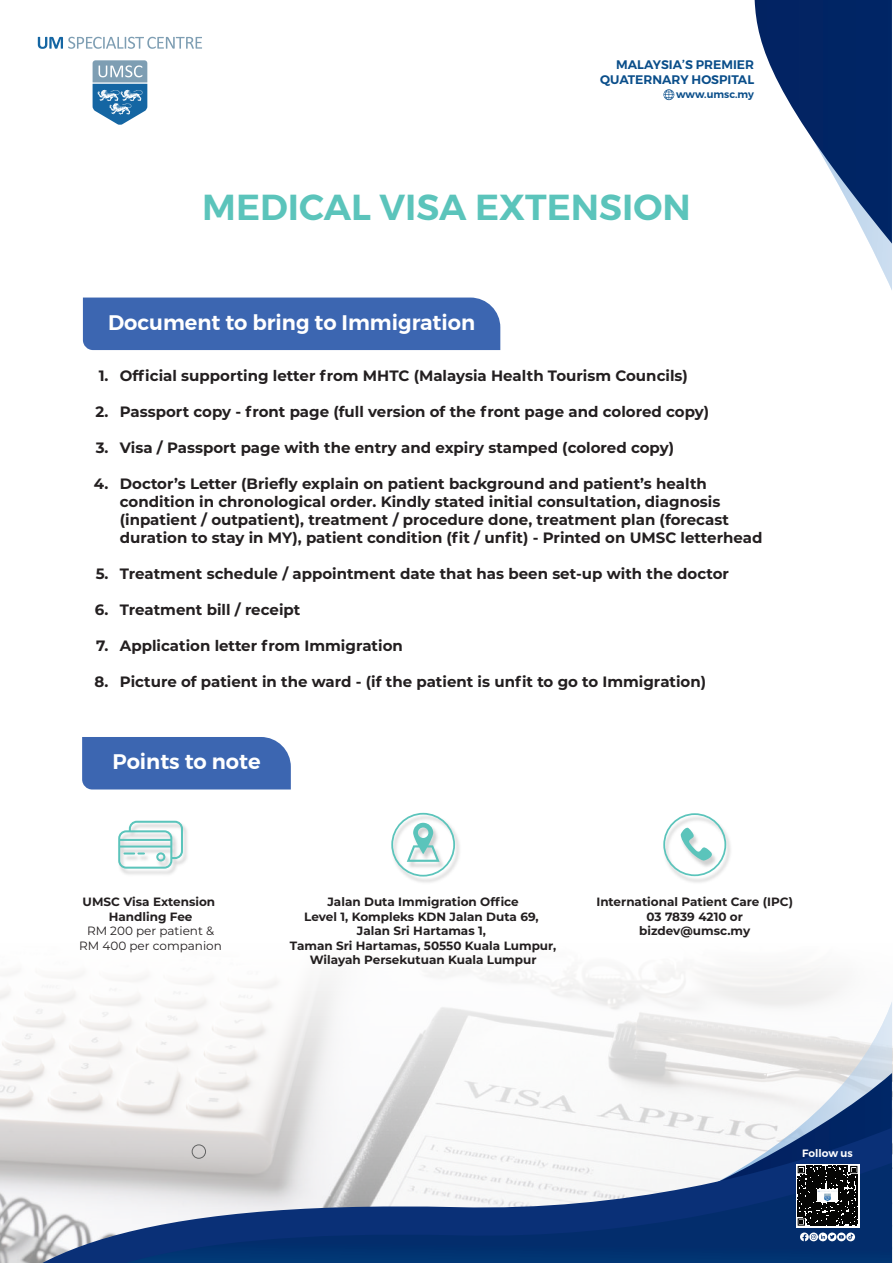
<style>
.page{position:relative;width:893px;height:1263px;background:#fff}
.page>*{position:absolute;margin:0;border:0;box-sizing:border-box;transform-origin:0 0}
.t1{font:600 36px "Montserrat";color:#5bc4bb}
.t2{font:600 21px "Montserrat";color:#fff}
.t3{font:700 15px/18px "Montserrat";color:#231f20}
.t4{font:600 12.3px/14.9px "Montserrat";color:#0a4e8a;text-align:right}
.t5{font:700 12px/14.4px "Montserrat";color:#231f20;text-align:center}
.t6{font:12px/14.4px "Montserrat";color:#231f20;text-align:center}
.t7{font:600 10.5px "Montserrat";color:#fff}
.t8{font:600 10.35px "Montserrat";color:#0a4e8a}
</style>
<div class="page">
<svg style="left:0;top:968px;width:893px;height:295px"></svg>
<svg style="left:755px;top:0;width:137px;height:244px"></svg>
<svg style="left:548px;top:968px;width:344px;height:93px"></svg>
<svg style="left:2px;top:1061px;width:890px;height:202px;fill:#f4f3f3"></svg>
<svg style="left:127px;top:1163px;width:765px;height:100px"></svg>
<svg style="left:800px;top:1232px;width:55px;height:9px"></svg>
<svg style="left:795px;top:1164px;width:64px;height:64px"></svg>
<svg style="left:798px;top:1166px;width:59px;height:60px"></svg>
<img style="left:816px;top:1189px;width:22px;height:13px">
<svg style="left:93px;top:60px;width:54px;height:65px"></svg>
<svg style="left:38px;top:37px;width:164px;height:12px"></svg>
<svg style="left:663px;top:89px;width:11px;height:11px"></svg>
<div style="left:192px;top:1144px;width:14px;height:15px;border:1px solid #626363;border-radius:50%"></div>
<div style="left:83px;top:298px;width:417px;height:52px;background:#3c66b1"></div>
<div style="left:82px;top:737px;width:209px;height:52px;background:#3c66b1"></div>
<svg style="left:118px;top:821px;width:65px;height:48px"></svg>
<img style="left:406px;top:833px;width:54px;height:50px">
<svg style="left:391px;top:813px;width:64px;height:63px"></svg>
<img style="left:678px;top:833px;width:53px;height:50px">
<svg style="left:663px;top:813px;width:63px;height:63px"></svg>
<p class="t4" style="left:600px;top:57px;width:155px">MALAYSIA’S PREMIER<br>QUATERNARY HOSPITAL</p>
<p class="t8" style="left:676px;top:86px;width:79px">www.umsc.my</p>
<h1 class="t1" style="left:202px;top:179px;width:490px">MEDICAL VISA EXTENSION</h1>
<h2 class="t2" style="left:108px;top:306px;width:369px">Document to bring to Immigration</h2>
<p class="t3" style="left:99px;top:366px;width:11px">1.</p>
<p class="t3" style="left:96px;top:402px;width:14px">2.</p>
<p class="t3" style="left:96px;top:438px;width:14px">3.</p>
<p class="t3" style="left:94px;top:474px;width:16px">4.</p>
<p class="t3" style="left:96px;top:564px;width:14px">5.</p>
<p class="t3" style="left:95px;top:600px;width:15px">6.</p>
<p class="t3" style="left:96px;top:636px;width:14px">7.</p>
<p class="t3" style="left:95px;top:672px;width:15px">8.</p>
<p class="t3" style="left:120px;top:366px;width:570px">Official supporting letter from MHTC (Malaysia Health Tourism Councils)</p>
<p class="t3" style="left:120px;top:402px;width:591px">Passport copy - front page (full version of the front page and colored copy)</p>
<p class="t3" style="left:120px;top:438px;width:556px">Visa / Passport page with the entry and expiry stamped (colored copy)</p>
<p class="t3" style="left:120px;top:474px;width:644px">Doctor’s Letter (Briefly explain on patient background and patient’s health condition in chronological order. Kindly stated initial consultation, diagnosis (inpatient / outpatient), treatment / procedure done, treatment plan (forecast duration to stay in MY), patient condition (fit / unfit) - Printed on UMSC letterhead</p>
<p class="t3" style="left:120px;top:564px;width:611px">Treatment schedule / appointment date that has been set-up with the doctor</p>
<p class="t3" style="left:120px;top:600px;width:182px">Treatment bill / receipt</p>
<p class="t3" style="left:120px;top:636px;width:284px">Application letter from Immigration</p>
<p class="t3" style="left:120px;top:672px;width:588px">Picture of patient in the ward - (if the patient is unfit to go to Immigration)</p>
<h2 class="t2" style="left:112px;top:745px;width:150px">Points to note</h2>
<p class="t5" style="left:83px;top:894px;width:134px">UMSC Visa Extension<br>Handling Fee</p>
<p class="t6" style="left:79px;top:923px;width:144px">RM 200 per patient &amp;<br>RM 400 per companion</p>
<p class="t5" style="left:290px;top:894px;width:268px">Jalan Duta Immigration Office<br>Level 1, Kompleks KDN Jalan Duta 69,<br>Jalan Sri Hartamas 1,<br>Taman Sri Hartamas, 50550 Kuala Lumpur,<br>Wilayah Persekutuan Kuala Lumpur</p>
<p class="t5" style="left:596px;top:894px;width:198px">International Patient Care (IPC)<br>03 7839 4210 or bizdev@umsc.my</p>
<p class="t7" style="left:802px;top:1145px;width:52px">Follow us</p>
</div>
